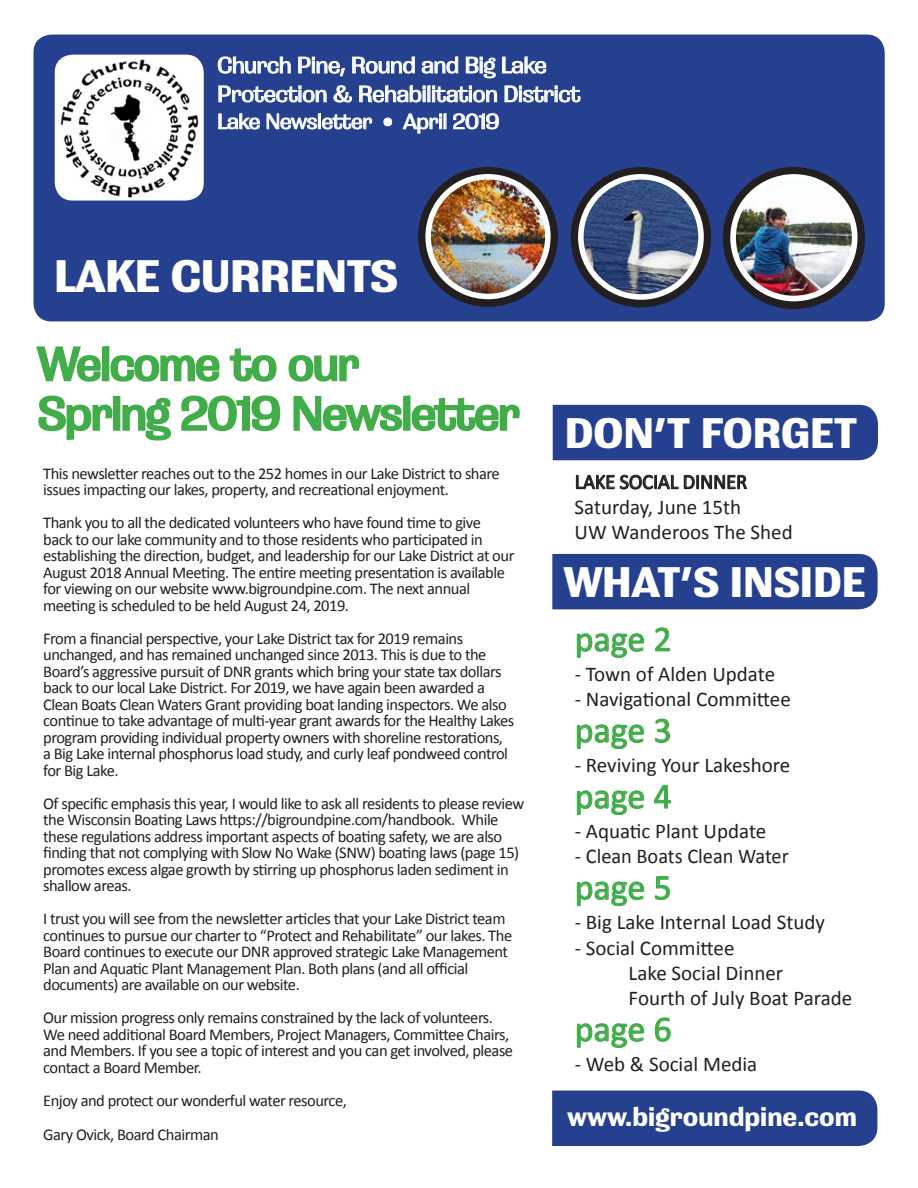
<style>
.page{position:relative;width:918px;height:1188px;background:#fff}
.page>*{position:absolute;margin:0;border:0;box-sizing:border-box;transform-origin:0 0}
.t1{font:500 48px/49.5px "Grange";color:#41ad49}
.t2{font:700 48px "Grange";letter-spacing:-.01em;color:#fff}
.t3{font:700 45px "Grange";color:#fff}
.t4{font:36px "Calibri";color:#41ad49}
.t5{font:700 28.5px "Grange";color:#fff}
.t6{font:500 24px/28.8px "Grange";color:#fff}
.t7{font:500 22.5px "Grange";color:#fff}
.t8{font:21px/25.2px "Calibri";color:#231f20}
.t9{font:16.5px/16.5px "Calibri";letter-spacing:-.03em;color:#231f20}
</style>
<div class="page">
<div style="left:552px;top:553px;width:326px;height:57px;background:#25408f"></div>
<div style="left:33px;top:35px;width:852px;height:286px;background:#25408f;border-radius:18px"></div>
<svg style="left:723px;top:167px;width:142px;height:142px;fill:#231f20"></svg>
<img style="left:733px;top:177px;width:122px;height:122px;border-radius:61px">
<div style="left:730px;top:174px;width:128px;height:127px;border:6px solid #fff;border-radius:50%"></div>
<svg style="left:571px;top:167px;width:140px;height:140px;fill:#231f20"></svg>
<img style="left:581px;top:177px;width:120px;height:120px;border-radius:60px">
<div style="left:578px;top:174px;width:126px;height:126px;border:6px solid #fff;border-radius:50%"></div>
<div style="left:418px;top:167px;width:140px;height:140px;background:#231f20;border-radius:50%"></div>
<img style="left:428px;top:179px;width:120px;height:117px">
<div style="left:425px;top:174px;width:126px;height:125px;border:6px solid #fff;border-radius:50%"></div>
<img style="left:55px;top:55px;width:149px;height:146px">
<svg style="left:217px;top:56px;width:74px;height:18px"></svg>
<svg style="left:298px;top:56px;width:47px;height:21px"></svg>
<svg style="left:352px;top:56px;width:63px;height:18px"></svg>
<svg style="left:421px;top:56px;width:37px;height:18px"></svg>
<svg style="left:466px;top:56px;width:30px;height:23px"></svg>
<svg style="left:502px;top:56px;width:44px;height:18px"></svg>
<svg style="left:218px;top:85px;width:109px;height:18px"></svg>
<svg style="left:333px;top:85px;width:19px;height:18px"></svg>
<svg style="left:359px;top:85px;width:67px;height:18px"></svg>
<svg style="left:432px;top:85px;width:65px;height:18px"></svg>
<svg style="left:504px;top:85px;width:77px;height:18px"></svg>
<svg style="left:218px;top:113px;width:42px;height:17px"></svg>
<svg style="left:266px;top:113px;width:106px;height:17px"></svg>
<div style="left:384px;top:118px;width:8px;height:8px;border:1px solid #fff;border-radius:50%"></div>
<svg style="left:402px;top:113px;width:44px;height:21px"></svg>
<svg style="left:453px;top:113px;width:46px;height:17px"></svg>
<svg style="left:36px;top:345px;width:184px;height:37px"></svg>
<svg style="left:229px;top:348px;width:48px;height:34px"></svg>
<svg style="left:288px;top:355px;width:72px;height:27px"></svg>
<svg style="left:38px;top:395px;width:75px;height:46px"></svg>
<div style="left:113px;top:396px;width:7px;height:9px;border:3px solid #41ad49"></div>
<div style="left:113px;top:405px;width:7px;height:26px;border:3px solid #41ad49"></div>
<svg style="left:122px;top:397px;width:50px;height:44px"></svg>
<svg style="left:181px;top:395px;width:100px;height:37px"></svg>
<svg style="left:293px;top:395px;width:227px;height:37px"></svg>
<svg style="left:577px;top:633px;width:68px;height:25px"></svg>
<svg style="left:655px;top:627px;width:16px;height:25px"></svg>
<svg style="left:577px;top:724px;width:68px;height:25px"></svg>
<svg style="left:654px;top:718px;width:16px;height:25px"></svg>
<svg style="left:577px;top:790px;width:68px;height:25px"></svg>
<svg style="left:654px;top:784px;width:18px;height:25px"></svg>
<svg style="left:577px;top:881px;width:68px;height:26px"></svg>
<svg style="left:655px;top:876px;width:15px;height:24px"></svg>
<svg style="left:577px;top:1023px;width:68px;height:25px"></svg>
<svg style="left:655px;top:1017px;width:16px;height:25px"></svg>
<div style="left:552px;top:1090px;width:326px;height:56px;background:#25408f"></div>
<svg style="left:576px;top:474px;width:171px;height:16px"></svg>
<div style="left:552px;top:404px;width:326px;height:57px;background:#25408f"></div>
<h3 class="t6" style="left:217px;top:50px;width:364px">Church Pine, Round and Big Lake<br>Protection &amp; Rehabilitation District</h3>
<h3 class="t7" style="left:217px;top:109px;width:283px">Lake Newsletter • April 2019</h3>
<h1 class="t2" style="left:54px;top:248px;width:346px">LAKE CURRENTS</h1>
<h1 class="t1" style="left:39px;top:339px;width:482px">Welcome to our<br>Spring 2019 Newsletter</h1>
<p class="t9" style="left:43px;top:465px;width:458px">This newsletter reaches out to the 252 homes in our Lake District to share issues impacting our lakes, property, and recreational enjoyment.</p>
<p class="t9" style="left:43px;top:515px;width:473px">Thank you to all the dedicated volunteers who have found time to give back to our lake community and to those residents who participated in establishing the direction, budget, and leadership for our Lake District at our August 2018 Annual Meeting. The entire meeting presentation is available for viewing on our website www.bigroundpine.com. The next annual meeting is scheduled to be held August 24, 2019.</p>
<p class="t9" style="left:43px;top:630px;width:473px">From a financial perspective, your Lake District tax for 2019 remains unchanged, and has remained unchanged since 2013. This is due to the Board’s aggressive pursuit of DNR grants which bring your state tax dollars back to our local Lake District. For 2019, we have again been awarded a Clean Boats Clean Waters Grant providing boat landing inspectors. We also continue to take advantage of multi-year grant awards for the Healthy Lakes program providing individual property owners with shoreline restorations, a Big Lake internal phosphorus load study, and curly leaf pondweed control for Big Lake.</p>
<p class="t9" style="left:43px;top:795px;width:483px">Of specific emphasis this year, I would like to ask all residents to please review the Wisconsin Boating Laws https://bigroundpine.com/handbook. While these regulations address important aspects of boating safety, we are also finding that not complying with Slow No Wake (SNW) boating laws (page 15) promotes excess algae growth by stirring up phosphorus laden sediment in shallow areas.</p>
<p class="t9" style="left:43px;top:911px;width:471px">I trust you will see from the newsletter articles that your Lake District team continues to pursue our charter to “Protect and Rehabilitate” our lakes. The Board continues to execute our DNR approved strategic Lake Management Plan and Aquatic Plant Management Plan. Both plans (and all official documents) are available on our website.</p>
<p class="t9" style="left:43px;top:1010px;width:471px">Our mission progress only remains constrained by the lack of volunteers.<br>We need additional Board Members, Project Managers, Committee Chairs, and Members. If you see a topic of interest and you can get involved, please contact a Board Member.</p>
<p class="t9" style="left:43px;top:1083px;width:305px;line-height:34.5px">Enjoy and protect our wonderful water resource,<br>Gary Ovick, Board Chairman</p>
<h2 class="t3" style="left:565px;top:408px;width:294px">DON’T FORGET</h2>
<p class="t8" style="left:575px;top:469px;width:220px">LAKE SOCIAL DINNER<br>Saturday, June 15th<br>UW Wanderoos The Shed</p>
<h2 class="t3" style="left:564px;top:556px;width:303px">WHAT’S INSIDE</h2>
<h3 class="t4" style="left:575px;top:616px;width:99px">page 2</h3>
<p class="t8" style="left:575px;top:661px;width:202px">- Town of Alden Update</p>
<p class="t8" style="left:575px;top:687px;width:218px">- Navigational Committee</p>
<h3 class="t4" style="left:575px;top:707px;width:99px">page 3</h3>
<p class="t8" style="left:575px;top:753px;width:217px">- Reviving Your Lakeshore</p>
<h3 class="t4" style="left:575px;top:773px;width:99px">page 4</h3>
<p class="t8" style="left:575px;top:819px;width:193px">- Aquatic Plant Update</p>
<p class="t8" style="left:575px;top:844px;width:216px">- Clean Boats Clean Water</p>
<h3 class="t4" style="left:575px;top:865px;width:99px">page 5</h3>
<p class="t8" style="left:575px;top:910px;width:252px">- Big Lake Internal Load Study</p>
<p class="t8" style="left:629px;top:935px;width:225px;text-indent:-54px">- Social Committee<br>Lake Social Dinner<br>Fourth of July Boat Parade</p>
<h3 class="t4" style="left:575px;top:1006px;width:99px">page 6</h3>
<p class="t8" style="left:575px;top:1051px;width:184px">- Web &amp; Social Media</p>
<h3 class="t5" style="left:567px;top:1100px;width:291px">www.bigroundpine.com</h3>
</div>
